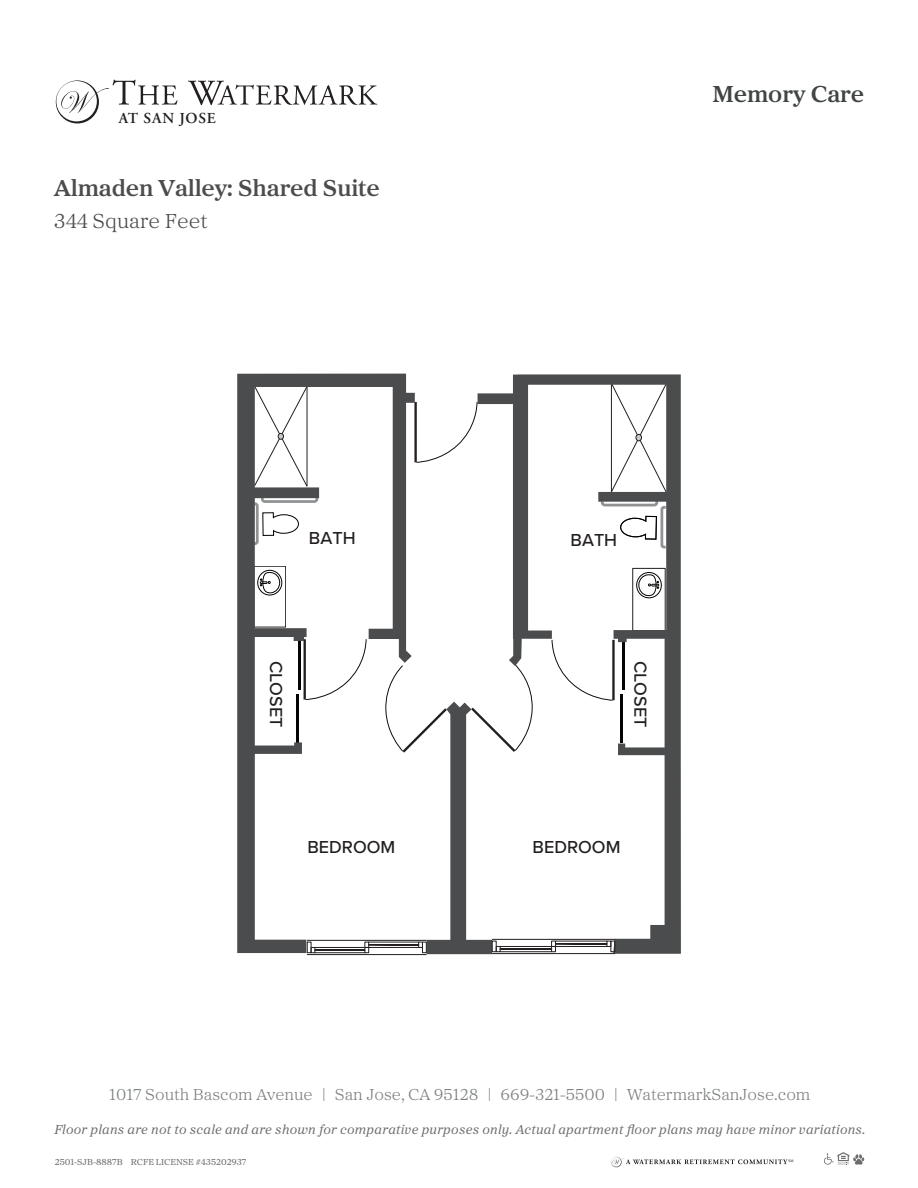
<style>
.page{position:relative;width:918px;height:1188px;background:#fff}
.page>*{position:absolute;margin:0;border:0;box-sizing:border-box;transform-origin:0 0}
.t1{font:600 24px "Proxima Sera";color:#4b4c4d}
.t2{font:600 24px "Proxima Sera";color:#414445}
.t3{font:300 21px "Proxima Sera";color:#4b4c4d}
.t4{font:500 18px "Proxima Nova";color:#231f20}
.t5{font:300 16.5px "Proxima Sera";color:#7d8081}
.t6{font:600 15.3px "Adobe Garamond Pro";letter-spacing:.05em;color:#231f20}
.t7{font:italic 13.5px "Proxima Sera";letter-spacing:.015em;color:#6c6d70}
.t8{font:9px "Proxima Sera";color:#6c6d70}
</style>
<div class="page">
<svg style="left:188px;top:81px;width:189px;height:24px"></svg>
<svg style="left:56px;top:80px;width:122px;height:43px"></svg>
<svg style="left:824px;top:1152px;width:40px;height:13px"></svg>
<svg style="left:611px;top:1157px;width:182px;height:10px"></svg>
<svg style="left:416px;top:402px;width:61px;height:61px"></svg>
<hr style="left:414px;top:402px;width:3px;height:60px;background:#231f20">
<svg style="left:478px;top:374px;width:203px;height:580px"></svg>
<svg style="left:237px;top:374px;width:178px;height:579px"></svg>
<div style="left:315px;top:950px;width:50px;height:1px;border:1px solid #231f20"></div>
<hr style="left:307px;top:940px;width:119px;height:1px;background:#231f20">
<hr style="left:369px;top:947px;width:50px;height:1px;background:#231f20">
<hr style="left:369px;top:942px;width:50px;height:1px;background:#231f20">
<hr style="left:369px;top:945px;width:50px;height:1px;background:#040503">
<div style="left:368px;top:944px;width:51px;height:1px;border:1px solid #231f20"></div>
<svg style="left:365px;top:942px;width:4px;height:11px"></svg>
<hr style="left:307px;top:954px;width:119px;height:1px;background:#231f20">
<div style="left:307px;top:942px;width:4px;height:11px;border:1px solid #231f20"></div>
<hr style="left:315px;top:947px;width:50px;height:1px;background:#231f20">
<hr style="left:315px;top:952px;width:50px;height:1px;background:#231f20">
<svg style="left:311px;top:947px;width:4px;height:6px"></svg>
<div style="left:500px;top:949px;width:52px;height:1px;border:1px solid #231f20"></div>
<hr style="left:492px;top:939px;width:123px;height:1px;background:#231f20">
<hr style="left:556px;top:946px;width:51px;height:1px;background:#231f20">
<hr style="left:556px;top:941px;width:51px;height:1px;background:#231f20">
<svg style="left:607px;top:941px;width:4px;height:6px"></svg>
<hr style="left:556px;top:944px;width:51px;height:1px;background:#040503">
<div style="left:555px;top:943px;width:52px;height:1px;border:1px solid #231f20"></div>
<svg style="left:551px;top:941px;width:5px;height:11px"></svg>
<div style="left:611px;top:941px;width:4px;height:11px;border:1px solid #231f20"></div>
<hr style="left:500px;top:946px;width:52px;height:1px;background:#231f20">
<hr style="left:500px;top:951px;width:52px;height:1px;background:#231f20">
<svg style="left:385px;top:665px;width:148px;height:289px"></svg>
<hr style="left:492px;top:953px;width:123px;height:1px;background:#231f20">
<p class="t6" style="left:119px;top:110px;width:98px">AT SAN JOSE</p>
<h1 class="t1" style="left:54px;top:168px;width:327px">Almaden Valley: Shared Suite</h1>
<h2 class="t3" style="left:54px;top:204px;width:155px">344 Square Feet</h2>
<h1 class="t2" style="left:712px;top:74px;width:153px">Memory Care</h1>
<h3 class="t4" style="left:309px;top:525px;width:48px">BATH</h3>
<h3 class="t4" style="left:571px;top:526px;width:48px">BATH</h3>
<h3 class="t4" style="left:290px;top:661px;width:68px;rotate:90deg">CLOSET</h3>
<h3 class="t4" style="left:654px;top:661px;width:68px;rotate:90deg">CLOSET</h3>
<h3 class="t4" style="left:307px;top:834px;width:89px">BEDROOM</h3>
<h3 class="t4" style="left:533px;top:833px;width:89px">BEDROOM</h3>
<p class="t5" style="left:109px;top:1081px;width:703px">1017 South Bascom Avenue | San Jose, CA 95128 | 669-321-5500 | WatermarkSanJose.com</p>
<p class="t7" style="left:54px;top:1119px;width:813px">Floor plans are not to scale and are shown for comparative purposes only. Actual apartment floor plans may have minor variations.</p>
<p class="t8" style="left:55px;top:1154px;width:193px">2501-SJB-8887B RCFE LICENSE #435202937</p>
</div>
